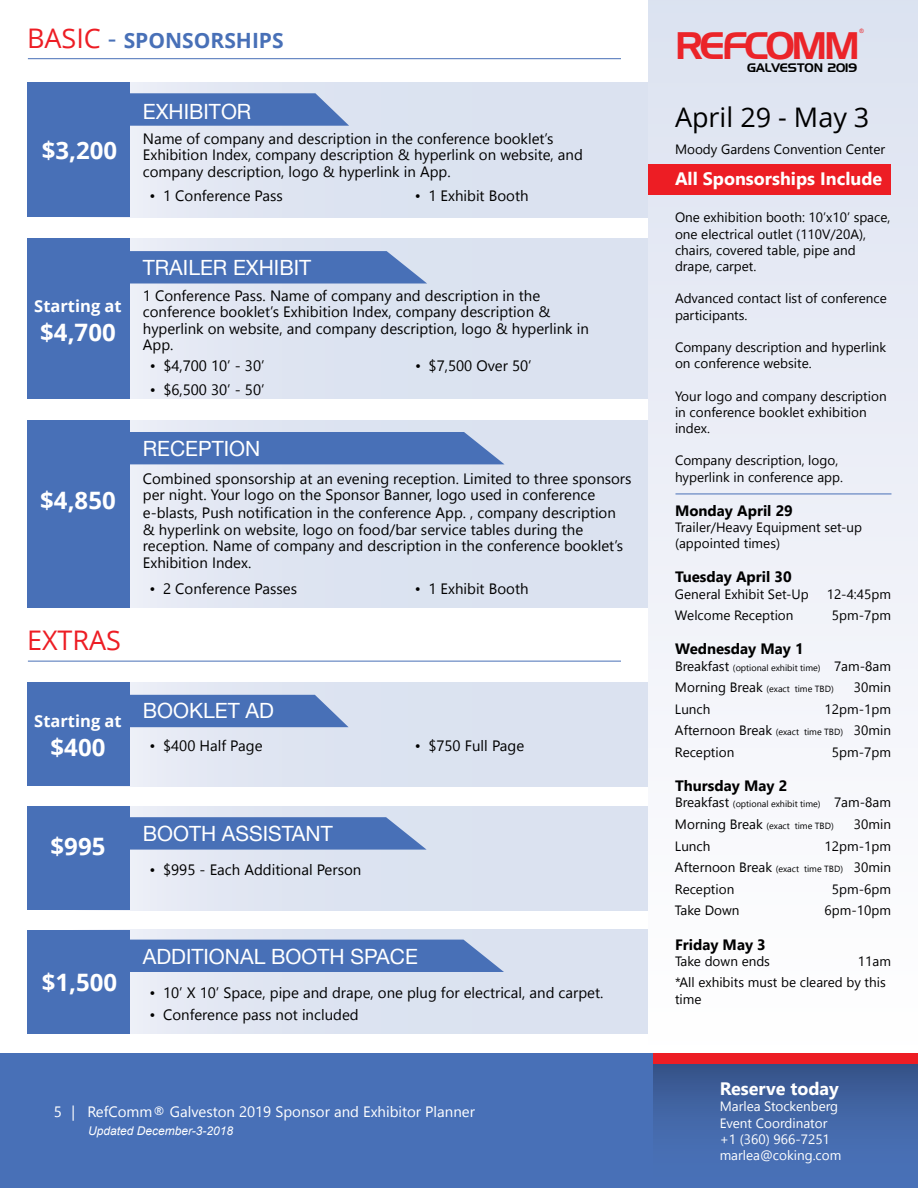
<style>
.page{position:relative;width:918px;height:1188px;background:#fff}
.page>*{position:absolute;margin:0;border:0;box-sizing:border-box;transform-origin:0 0}
.t1{font:37.35px "Handel Gothic";letter-spacing:-.08em;color:#eb2429}
.t2{font:27px "Open Sans";color:#000}
.t3{font:27px "Open Sans";color:#ed1d24}
.t4{font:700 24px "Open Sans";color:#fff}
.t5{font:21px "Helvetica Neue";color:#fff}
.t6{font:700 21px "Open Sans";color:#4870b7}
.t7{font:700 18px "Segoe UI";color:#fff}
.t8{font:700 16.5px "Open Sans";color:#fff}
.t9{font:15px/16.5px "Segoe UI";color:#000}
.t10{font:700 15px "Segoe UI";color:#000}
.t11{font:15px "Segoe UI";color:#fff}
.t12{font:13.5px/16.2px "Segoe UI";color:#000}
.t13{font:13.5px/16.2px "Segoe UI";color:#fff}
.t14{font:italic 12px "Arial";color:#fff}
.t15{font:12px "Handel Gothic";color:#000}
.t16{font:9px "Segoe UI";color:#000}
.t17{font:6px "Arial";color:#eb2429}
.s1{font-weight:400;font-size:27px;color:#ed1d24}
.s2{font-weight:400;font-size:27px}
.s3{font-size:13.5px}
.s4{font-size:9px}
</style>
<div class="page">
<div style="left:648px;top:0;width:270px;height:1053px;background:linear-gradient(to bottom,#dce2f0,#fff)"></div>
<div style="left:0;top:1053px;width:918px;height:135px;background:#4870b7"></div>
<svg style="left:653px;top:1064px;width:265px;height:66px"></svg>
<div style="left:653px;top:1053px;width:265px;height:11px;background:#ed1d24"></div>
<div style="left:70px;top:82px;width:578px;height:136px;background:linear-gradient(to bottom,#dce3f1,#dfe5f2)"></div>
<svg style="left:129px;top:682px;width:519px;height:104px;background:#dce3f0"></svg>
<div style="left:70px;top:807px;width:578px;height:103px;background:linear-gradient(to bottom,#dbe3f0,#dfe5f2)"></div>
<div style="left:70px;top:930px;width:578px;height:104px;background:linear-gradient(to bottom,#dce2f0,#dfe5f2)"></div>
<div style="left:70px;top:239px;width:578px;height:160px;background:linear-gradient(to bottom,#dce3f0,#dfe5f2)"></div>
<svg style="left:129px;top:420px;width:519px;height:188px;background:#dde4f1"></svg>
<div style="left:27px;top:82px;width:102px;height:136px;background:#4870b7"></div>
<div style="left:27px;top:682px;width:102px;height:104px;background:#4870b7"></div>
<div style="left:27px;top:807px;width:102px;height:103px;background:#4870b7"></div>
<div style="left:27px;top:930px;width:102px;height:104px;background:#4870b7"></div>
<div style="left:27px;top:239px;width:102px;height:160px;background:#4870b7"></div>
<div style="left:27px;top:420px;width:102px;height:188px;background:#4870b7"></div>
<div style="left:648px;top:164px;width:243px;height:31px;background:#ed1d24"></div>
<hr style="left:28px;top:661px;width:593px;height:1px;background:#4870b7">
<hr style="left:28px;top:58px;width:593px;height:1px;background:#4870b7">
<svg style="left:129px;top:695px;width:220px;height:32px;background:#5379bb"></svg>
<svg style="left:129px;top:817px;width:298px;height:33px;background:#5479bb"></svg>
<div style="left:129px;top:940px;width:375px;height:32px;background:#4870b7"></div>
<svg style="left:129px;top:93px;width:220px;height:33px;background:#557abc"></svg>
<svg style="left:129px;top:251px;width:298px;height:33px;background:#5479bb"></svg>
<div style="left:129px;top:432px;width:376px;height:32px;background:#4870b7"></div>
<hr style="left:675px;top:494px;width:216px;height:1px;background:#4870b7">
<h3 class="t6" style="left:27px;top:25px;width:258px"><span class="s1">BASIC</span> <span class="s2">-</span> SPONSORSHIPS</h3>
<h3 class="t4" style="left:42px;top:134px;width:77px">$3,200</h3>
<h3 class="t5" style="left:143px;top:96px;width:110px">EXHIBITOR</h3>
<p class="t9" style="left:143px;top:130px;width:442px">Name of company and description in the conference booklet’s<br>Exhibition Index, company description &amp; hyperlink on website, and company description, logo &amp; hyperlink in App.</p>
<p class="t9" style="left:150px;top:188px;width:135px">• 1 Conference Pass</p>
<p class="t9" style="left:415px;top:188px;width:115px">• 1 Exhibit Booth</p>
<p class="t8" style="left:34px;top:294px;width:89px">Starting at</p>
<h3 class="t4" style="left:40px;top:315px;width:77px">$4,700</h3>
<h3 class="t4" style="left:40px;top:484px;width:77px">$4,850</h3>
<h2 class="t3" style="left:27px;top:622px;width:96px">EXTRAS</h2>
<p class="t8" style="left:34px;top:710px;width:89px">Starting at</p>
<h3 class="t4" style="left:51px;top:730px;width:56px">$400</h3>
<h3 class="t5" style="left:143px;top:252px;width:170px">TRAILER EXHIBIT</h3>
<p class="t9" style="left:143px;top:287px;width:448px">1 Conference Pass. Name of company and description in the conference booklet’s Exhibition Index, company description &amp; hyperlink on website, and company description, logo &amp; hyperlink in App.</p>
<p class="t9" style="left:150px;top:357px;width:116px">• $4,700 10’ - 30’</p>
<p class="t9" style="left:150px;top:381px;width:116px">• $6,500 30’ - 50’</p>
<h3 class="t5" style="left:143px;top:434px;width:119px">RECEPTION</h3>
<p class="t9" style="left:415px;top:357px;width:118px">• $7,500 Over 50’</p>
<p class="t9" style="left:143px;top:470px;width:490px">Combined sponsorship at an evening reception. Limited to three sponsors per night. Your logo on the Sponsor Banner, logo used in conference</p>
<p class="t9" style="left:143px;top:504px;width:482px">e-blasts, Push notification in the conference App. , company description &amp; hyperlink on website, logo on food/bar service tables during the reception. Name of company and description in the conference booklet’s Exhibition Index.</p>
<p class="t9" style="left:150px;top:581px;width:149px">• 2 Conference Passes</p>
<p class="t9" style="left:415px;top:581px;width:115px">• 1 Exhibit Booth</p>
<h3 class="t5" style="left:143px;top:696px;width:133px">BOOKLET AD</h3>
<p class="t9" style="left:150px;top:737px;width:114px">• $400 Half Page</p>
<p class="t9" style="left:415px;top:737px;width:111px">• $750 Full Page</p>
<h3 class="t4" style="left:51px;top:829px;width:56px">$995</h3>
<h3 class="t5" style="left:143px;top:818px;width:191px">BOOTH ASSISTANT</h3>
<p class="t9" style="left:150px;top:861px;width:213px">• $995 - Each Additional Person</p>
<h3 class="t4" style="left:42px;top:965px;width:77px">$1,500</h3>
<h3 class="t5" style="left:143px;top:941px;width:276px">ADDITIONAL BOOTH SPACE</h3>
<p class="t9" style="left:150px;top:984px;width:455px">• 10’ X 10’ Space, pipe and drape, one plug for electrical, and carpet.</p>
<p class="t9" style="left:150px;top:1006px;width:211px">• Conference pass not included</p>
<p class="t11" style="left:54px;top:1099px;width:10px">5</p>
<p class="t11" style="left:71px;top:1099px;width:405px">| RefComm® Galveston 2019 Sponsor and Exhibitor Planner</p>
<p class="t14" style="left:88px;top:1123px;width:147px">Updated December-3-2018</p>
<p class="t17" style="left:860px;top:27px;width:6px">®</p>
<h1 class="t1" style="left:675px;top:28px;width:187px">REFCOMM</h1>
<p class="t15" style="left:747px;top:62px;width:112px">GALVESTON 2019</p>
<h2 class="t2" style="left:675px;top:99px;width:196px">April 29 - May 3</h2>
<p class="t12" style="left:675px;top:141px;width:212px">Moody Gardens Convention Center</p>
<p class="t7" style="left:675px;top:165px;width:209px">All Sponsorships Include</p>
<p class="t12" style="left:675px;top:209px;width:217px">One exhibition booth: 10’x10’ space, one electrical outlet (110V/20A), chairs, covered table, pipe and drape, carpet.</p>
<p class="t12" style="left:675px;top:290px;width:213px">Advanced contact list of conference participants.</p>
<p class="t12" style="left:675px;top:339px;width:213px">Company description and hyperlink on conference website.</p>
<p class="t12" style="left:675px;top:387px;width:213px">Your logo and company description in conference booklet exhibition index.</p>
<p class="t12" style="left:675px;top:452px;width:170px">Company description, logo, hyperlink in conference app.</p>
<p class="t10" style="left:675px;top:498px;width:119px">Monday April 29</p>
<p class="t12" style="left:675px;top:519px;width:189px">Trailer/Heavy Equipment set-up (appointed times)</p>
<p class="t10" style="left:675px;top:565px;width:118px">Tuesday April 30</p>
<p class="t12" style="left:675px;top:585px;width:135px">General Exhibit Set-Up</p>
<p class="t12" style="left:827px;top:585px;width:66px">12-4:45pm</p>
<p class="t12" style="left:675px;top:607px;width:120px">Welcome Reception</p>
<p class="t12" style="left:832px;top:607px;width:61px">5pm-7pm</p>
<p class="t10" style="left:675px;top:637px;width:130px">Wednesday May 1</p>
<p class="t16" style="left:675px;top:660px;width:217px"><span class="s3">Breakfast</span> (optional exhibit time) <span class="s3">7am-8am</span></p>
<p class="t16" style="left:675px;top:682px;width:160px"><span class="s3">Morning Break</span> (exact time TBD)</p>
<p class="t12" style="left:854px;top:679px;width:39px">30min</p>
<p class="t12" style="left:675px;top:701px;width:37px">Lunch</p>
<p class="t12" style="left:675px;top:698px;width:218px;line-height:21.6px;text-align:justify;text-indent:150px">12pm-1pm Afternoon Break <span class="s4">(exact time TBD)</span> 30min Reception</p>
<p class="t12" style="left:832px;top:744px;width:61px">5pm-7pm</p>
<p class="t10" style="left:675px;top:774px;width:114px">Thursday May 2</p>
<p class="t16" style="left:675px;top:797px;width:217px"><span class="s3">Breakfast</span> (optional exhibit time) <span class="s3">7am-8am</span></p>
<p class="t16" style="left:675px;top:819px;width:160px"><span class="s3">Morning Break</span> (exact time TBD)</p>
<p class="t12" style="left:854px;top:816px;width:39px">30min</p>
<p class="t12" style="left:675px;top:837px;width:37px">Lunch</p>
<p class="t12" style="left:675px;top:835px;width:218px;line-height:21.6px;text-align:justify;text-indent:150px">12pm-1pm Afternoon Break <span class="s4">(exact time TBD)</span> 30min Reception</p>
<p class="t12" style="left:832px;top:881px;width:61px">5pm-6pm</p>
<p class="t12" style="left:675px;top:902px;width:66px">Take Down</p>
<p class="t12" style="left:825px;top:902px;width:68px">6pm-10pm</p>
<p class="t10" style="left:675px;top:932px;width:92px">Friday May 3</p>
<p class="t12" style="left:675px;top:953px;width:97px">Take down ends</p>
<p class="t12" style="left:675px;top:950px;width:218px;line-height:21.6px;text-indent:183px">11am *All exhibits must be cleared by this</p>
<p class="t12" style="left:675px;top:990px;width:28px">time</p>
<p class="t7" style="left:720px;top:1074px;width:121px">Reserve today</p>
<p class="t13" style="left:720px;top:1098px;width:123px">Marlea Stockenberg<br>Event Coordinator +1 (360) 966-7251 marlea@coking.com</p>
</div>
